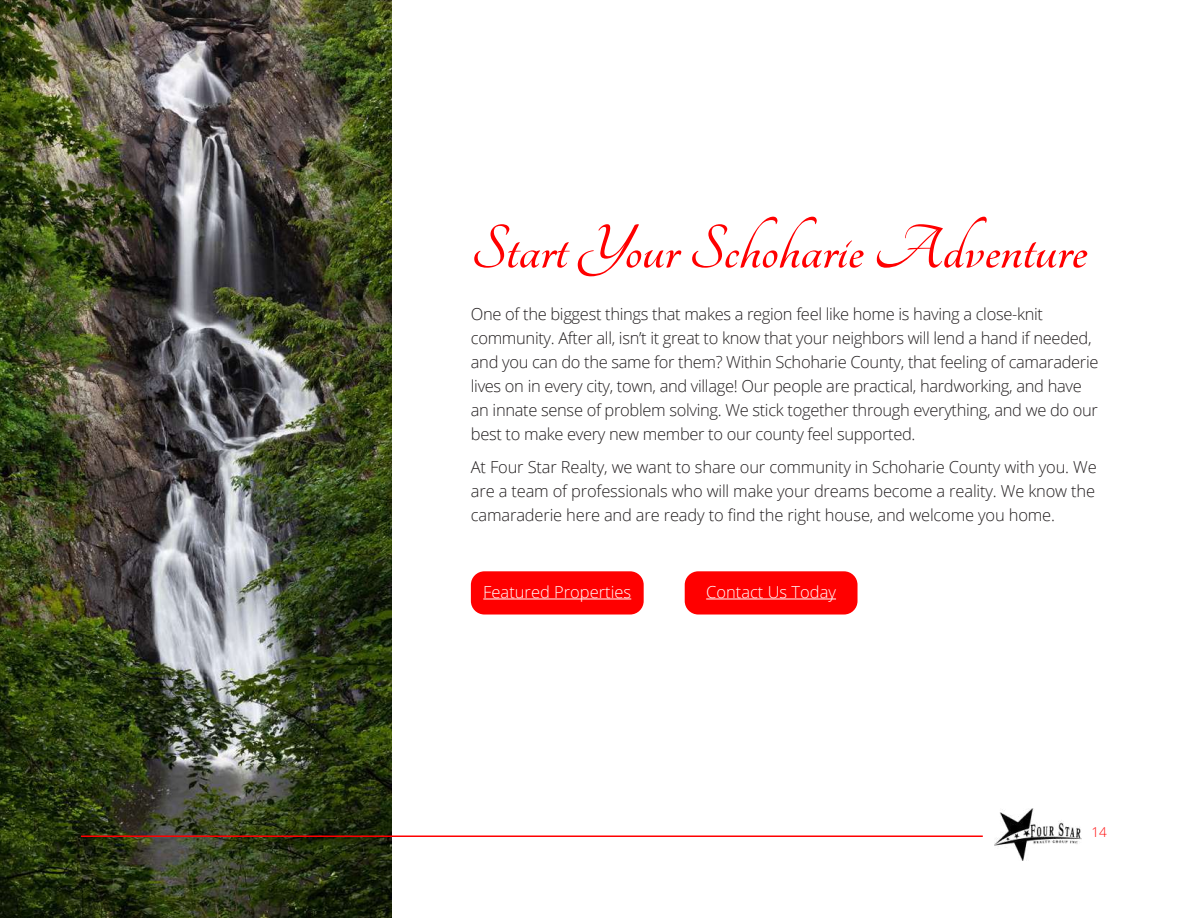
<style>
.page{position:relative;width:1188px;height:918px;background:#fff}
.page>*{position:absolute;margin:0;border:0;box-sizing:border-box;transform-origin:0 0}
.t1{font:700 67.5px "Tangerine";color:#f00}
.t2{font:300 16.5px/24px "Open Sans";letter-spacing:-.02em;color:#231f20}
.t3{font:300 16.5px "Open Sans";color:#fff}
.t4{font:300 13.5px "Open Sans";color:#f00}
</style>
<div class="page">
<img style="left:0;top:0;width:392px;height:918px">
<img style="left:994px;top:808px;width:87px;height:52px">
<hr style="left:81px;top:836px;width:902px;height:1px;background:#f00">
<div style="left:471px;top:571px;width:173px;height:44px;background:#f00;border-radius:14px"></div>
<hr style="left:483px;top:599px;width:148px;height:1px;background:#fff">
<div style="left:685px;top:571px;width:173px;height:44px;background:#f00;border-radius:14px"></div>
<hr style="left:706px;top:599px;width:130px;height:1px;background:#fff">
<h1 class="t1" style="left:471px;top:216px;width:618px">Start Your Schoharie Adventure</h1>
<p class="t2" style="left:471px;top:301px;width:629px">One of the biggest things that makes a region feel like home is having a close-knit community. After all, isn’t it great to know that your neighbors will lend a hand if needed, and you can do the same for them? Within Schoharie County, that feeling of camaraderie lives on in every city, town, and village! Our people are practical, hardworking, and have an innate sense of problem solving. We stick together through everything, and we do our best to make every new member to our county feel supported.</p>
<p class="t2" style="left:471px;top:454px;width:627px;text-align:justify">At Four Star Realty, we want to share our community in Schoharie County with you. We are a team of professionals who will make your dreams become a reality. We know the camaraderie here and are ready to find the right house, and welcome you home.</p>
<p class="t3" style="left:483px;top:580px;width:149px">Featured Properties</p>
<p class="t3" style="left:706px;top:580px;width:131px">Contact Us Today</p>
<p class="t4" style="left:1092px;top:823px;width:17px">14</p>
</div>
